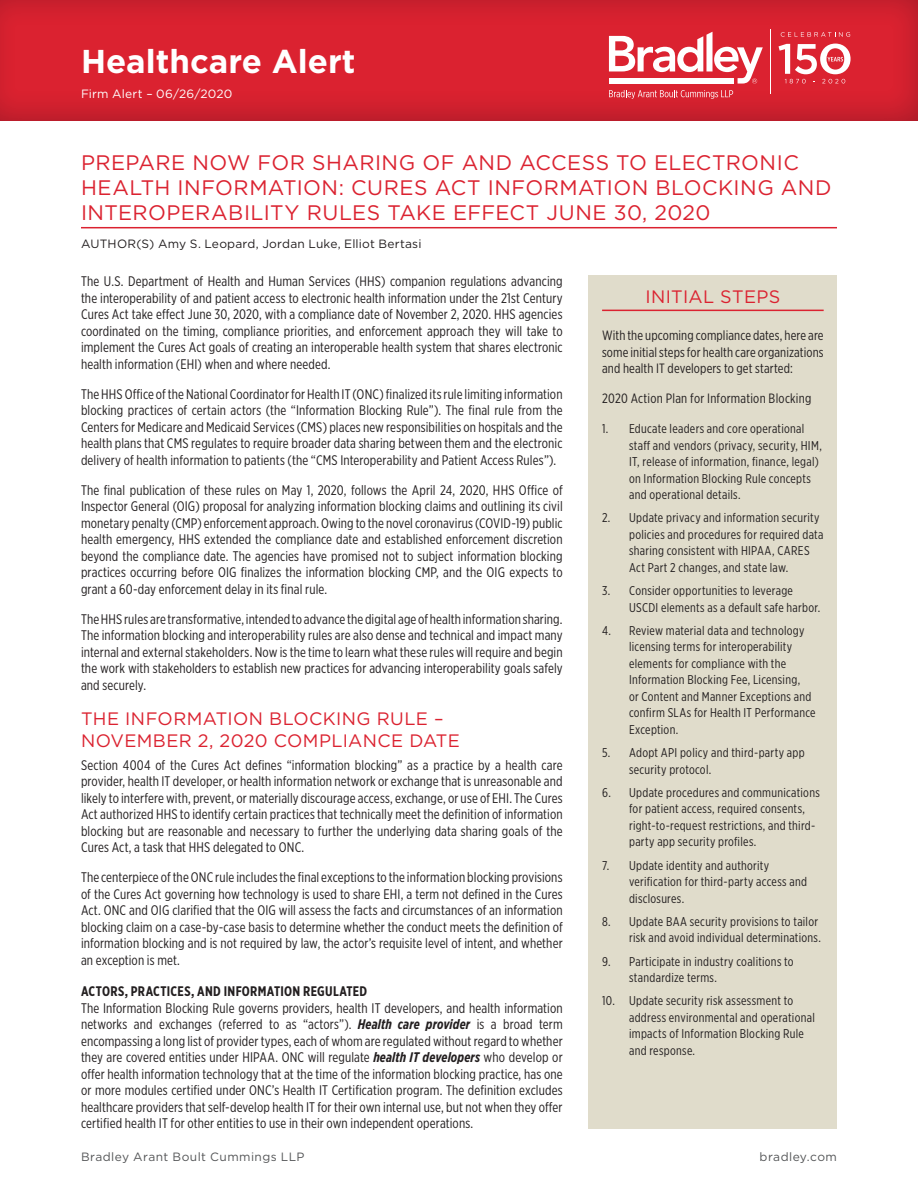
<style>
.page{position:relative;width:918px;height:1188px;background:#fff}
.page>*{position:absolute;margin:0;border:0;box-sizing:border-box;transform-origin:0 0}
.t1{font:700 33px "Gotham";color:#fff}
.t2{font:21px/25.2px "Gotham";letter-spacing:.02em;color:#db2230}
.t3{font:18px/21.6px "Gotham";letter-spacing:.02em;color:#db2230}
.t4{font:13.8px/16.5px "Gotham X Narrow";letter-spacing:.01em;color:#231f20;text-align:justify}
.t5{font:700 13.8px "Gotham X Narrow";letter-spacing:.025em;color:#231f20}
.t6{font:13.5px/16.5px "Gotham X Narrow";letter-spacing:.01em;color:#231f20;text-align:justify}
.t7{font:12.75px/16.5px "Gotham X Narrow";letter-spacing:.02em;color:#231f20}
.t8{font:12px "Gotham";letter-spacing:.015em;color:#231f20}
.t9{font:12px "Gotham";letter-spacing:.035em;color:#545557}
.t10{font:12px "Gotham";letter-spacing:.015em;color:#fff}
.s1{font-weight:700;font-style:italic}
</style>
<div class="page">
<div style="left:0;top:0;width:918px;height:124px;background:#182a68;opacity:.3"></div>
<div style="left:589px;top:275px;width:248px;height:853px;background:#e0dccb"></div>
<hr style="left:770px;top:30px;width:1px;height:64px;background:#fff">
<svg style="left:779px;top:44px;width:72px;height:39px"></svg>
<svg style="left:781px;top:32px;width:69px;height:5px"></svg>
<svg style="left:609px;top:90px;width:124px;height:9px"></svg>
<svg style="left:609px;top:32px;width:154px;height:52px"></svg>
<hr style="left:81px;top:227px;width:756px;height:1px;background:#db2230">
<hr style="left:602px;top:310px;width:222px;height:1px;background:#db2230">
<h1 class="t1" style="left:81px;top:39px;width:276px">Healthcare Alert</h1>
<p class="t10" style="left:81px;top:86px;width:153px">Firm Alert – 06/26/2020</p>
<h2 class="t2" style="left:81px;top:149px;width:752px">PREPARE NOW FOR SHARING OF AND ACCESS TO ELECTRONIC<br>HEALTH INFORMATION: CURES ACT INFORMATION BLOCKING AND<br>INTEROPERABILITY RULES TAKE EFFECT JUNE 30, 2020</h2>
<p class="t8" style="left:81px;top:236px;width:342px">AUTHOR(S) Amy S. Leopard, Jordan Luke, Elliot Bertasi</p>
<p class="t4" style="left:81px;top:273px;width:483px">The U.S. Department of Health and Human Services (HHS) companion regulations advancing the interoperability of and patient access to electronic health information under the 21st Century Cures Act take effect June 30, 2020, with a compliance date of November 2, 2020. HHS agencies coordinated on the timing, compliance priorities, and enforcement approach they will take to implement the Cures Act goals of creating an interoperable health system that shares electronic health information (EHI) when and where needed.</p>
<p class="t4" style="left:81px;top:386px;width:483px">The HHS Office of the National Coordinator for Health IT (ONC) finalized its rule limiting information blocking practices of certain actors (the “Information Blocking Rule”). The final rule from the Centers for Medicare and Medicaid Services (CMS) places new responsibilities on hospitals and the health plans that CMS regulates to require broader data sharing between them and the electronic delivery of health information to patients (the “CMS Interoperability and Patient Access Rules”).</p>
<p class="t4" style="left:81px;top:482px;width:483px">The final publication of these rules on May 1, 2020, follows the April 24, 2020, HHS Office of Inspector General (OIG) proposal for analyzing information blocking claims and outlining its civil monetary penalty (CMP) enforcement approach. Owing to the novel coronavirus (COVID-19) public health emergency, HHS extended the compliance date and established enforcement discretion beyond the compliance date. The agencies have promised not to subject information blocking practices occurring before OIG finalizes the information blocking CMP, and the OIG expects to grant a 60-day enforcement delay in its final rule.</p>
<p class="t4" style="left:81px;top:611px;width:483px">The HHS rules are transformative, intended to advance the digital age of health information sharing.<br>The information blocking and interoperability rules are also dense and technical and impact many internal and external stakeholders. Now is the time to learn what these rules will require and begin the work with stakeholders to establish new practices for advancing interoperability goals safely and securely.</p>
<h3 class="t3" style="left:81px;top:708px;width:380px">THE INFORMATION BLOCKING RULE –<br>NOVEMBER 2, 2020 COMPLIANCE DATE</h3>
<p class="t4" style="left:81px;top:757px;width:483px">Section 4004 of the Cures Act defines “information blocking” as a practice by a health care provider, health IT developer, or health information network or exchange that is unreasonable and likely to interfere with, prevent, or materially discourage access, exchange, or use of EHI. The Cures Act authorized HHS to identify certain practices that technically meet the definition of information blocking but are reasonable and necessary to further the underlying data sharing goals of the Cures Act, a task that HHS delegated to ONC.</p>
<p class="t4" style="left:81px;top:869px;width:483px">The centerpiece of the ONC rule includes the final exceptions to the information blocking provisions of the Cures Act governing how technology is used to share EHI, a term not defined in the Cures Act. ONC and OIG clarified that the OIG will assess the facts and circumstances of an information blocking claim on a case-by-case basis to determine whether the conduct meets the definition of information blocking and is not required by law, the actor’s requisite level of intent, and whether an exception is met.</p>
<p class="t5" style="left:81px;top:983px;width:288px">ACTORS, PRACTICES, AND INFORMATION REGULATED</p>
<p class="t4" style="left:81px;top:1000px;width:483px">The Information Blocking Rule governs providers, health IT developers, and health information networks and exchanges (referred to as “actors”). <span class="s1">Health care provider</span> is a broad term encompassing a long list of provider types, each of whom are regulated without regard to whether they are covered entities under HIPAA. ONC will regulate <span class="s1">health IT developers</span> who develop or offer health information technology that at the time of the information blocking practice, has one or more modules certified under ONC’s Health IT Certification program. The definition excludes healthcare providers that self-develop health IT for their own internal use, but not when they offer certified health IT for other entities to use in their own independent operations.</p>
<h3 class="t3" style="left:645px;top:286px;width:136px">INITIAL STEPS</h3>
<p class="t6" style="left:602px;top:327px;width:223px">With the upcoming compliance dates, here are some initial steps for health care organizations and health IT developers to get started:</p>
<p class="t6" style="left:602px;top:390px;width:211px">2020 Action Plan for Information Blocking</p>
<p class="t7" style="left:629px;top:420px;width:194px;text-indent:-27px">1. Educate leaders and core operational staff and vendors (privacy, security, HIM, IT, release of information, finance, legal) on Information Blocking Rule concepts and operational details.</p>
<p class="t7" style="left:629px;top:509px;width:196px;text-indent:-27px">2. Update privacy and information security policies and procedures for required data sharing consistent with HIPAA, CARES Act Part 2 changes, and state law.</p>
<p class="t7" style="left:629px;top:582px;width:193px;text-indent:-27px">3. Consider opportunities to leverage<br>USCDI elements as a default safe harbor.</p>
<p class="t7" style="left:629px;top:622px;width:188px;text-indent:-27px">4. Review material data and technology licensing terms for interoperability elements for compliance with the Information Blocking Fee, Licensing,<br>or Content and Manner Exceptions and confirm SLAs for Health IT Performance Exception.</p>
<p class="t7" style="left:629px;top:744px;width:177px;text-indent:-27px">5. Adopt API policy and third-party app security protocol.</p>
<p class="t7" style="left:629px;top:784px;width:192px;text-indent:-27px">6. Update procedures and communications for patient access, required consents, right-to-request restrictions, and third&shy;party app security profiles.</p>
<p class="t7" style="left:629px;top:857px;width:180px;text-indent:-27px">7. Update identity and authority verification for third-party access and disclosures.</p>
<p class="t7" style="left:602px;top:913px;width:220px;text-align:right">8. Update BAA security provisions to tailor risk and avoid individual determinations.</p>
<p class="t7" style="left:629px;top:953px;width:166px;text-indent:-27px">9. Participate in industry coalitions to standardize terms.</p>
<p class="t7" style="left:629px;top:992px;width:187px;text-indent:-27px">10. Update security risk assessment to address environmental and operational impacts of Information Blocking Rule and response.</p>
<p class="t9" style="left:81px;top:1149px;width:225px">Bradley Arant Boult Cummings LLP</p>
<p class="t9" style="left:760px;top:1149px;width:79px">bradley.com</p>
</div>
